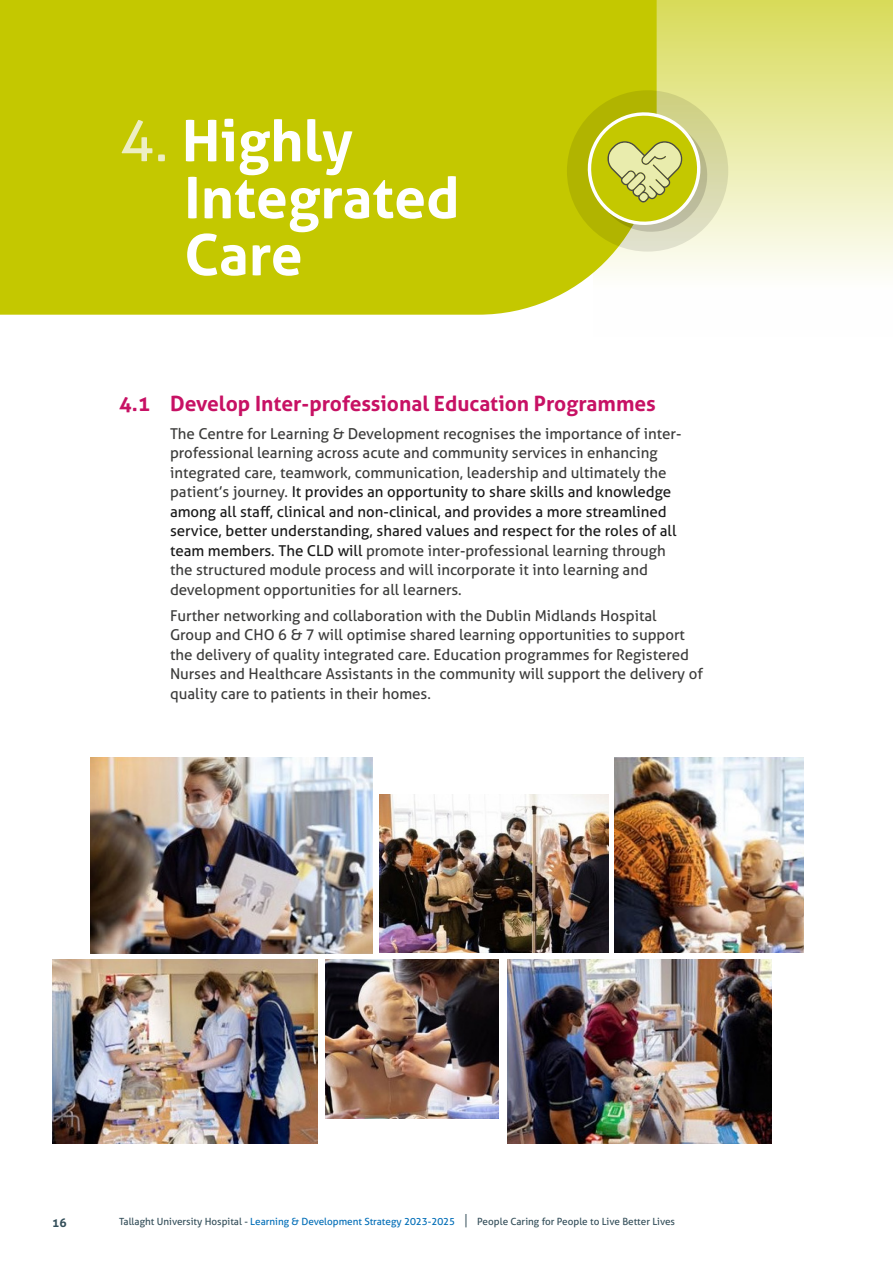
<style>
.page{position:relative;width:893px;height:1263px;background:#fff}
.page>*{position:absolute;margin:0;border:0;box-sizing:border-box;transform-origin:0 0}
.t1{font:700 57px/57px "Aller";color:#fff}
.t2{font:700 21px "Aller";color:#c71164}
.t3{font:15px/19.5px "Aller";color:#3c3c3b}
.t4{font:700 12px "Aller";color:#334e59}
.t5{font:9.9px "Aller";color:#334e59}
.s1{font-weight:400;color:#edeec3}
.s2{color:#1a1a1a}
.s3{color:#006db7}
.s4{font-size:14.1px}
</style>
<div class="page">
<div style="left:593px;top:0;width:300px;height:337px;background:linear-gradient(to bottom,#d9db5b,#fff)"></div>
<div style="left:0;top:0;width:657px;height:315px;background:#c4c800"></div>
<svg style="left:567px;top:90px;width:161px;height:162px"></svg>
<svg style="left:583px;top:107px;width:124px;height:125px"></svg>
<img style="left:91px;top:757px;width:282px;height:196px">
<img style="left:380px;top:794px;width:228px;height:158px">
<img style="left:325px;top:959px;width:174px;height:159px">
<img style="left:507px;top:959px;width:265px;height:184px">
<img style="left:52px;top:959px;width:266px;height:185px">
<img style="left:614px;top:757px;width:189px;height:195px">
<h1 class="t1" style="left:184px;top:112px;width:277px;text-indent:-64px"><span class="s1">4.</span> Highly<br>Integrated<br>Care</h1>
<h2 class="t2" style="left:119px;top:390px;width:538px">4.1 Develop Inter-professional Education Programmes</h2>
<p class="t3" style="left:170px;top:424px;width:513px">The Centre for Learning &amp; Development recognises the importance of inter&shy;professional learning across acute and community services in enhancing integrated care, teamwork, communication, leadership and ultimately the patient’s journey. <span class="s2">It provides an opportunity to share skills and knowledge among all staff, clinical and non-clinical, and provides a more streamlined service, better understanding, shared values and respect for the roles of all team members. The CLD will</span> promote inter-professional learning through the structured module process and will incorporate it into learning and development opportunities for all learners.</p>
<p class="t3" style="left:170px;top:606px;width:534px">Further networking and collaboration with the Dublin Midlands Hospital<br>Group and CHO 6 &amp; 7 will optimise shared learning opportunities to support the delivery of quality integrated care. Education programmes for Registered Nurses and Healthcare Assistants in the community will support the delivery of quality care to patients in their homes.</p>
<p class="t4" style="left:52px;top:1215px;width:16px">16</p>
<p class="t5" style="left:119px;top:1216px;width:557px">Tallaght University Hospital - <span class="s3">Learning &amp; Development Strategy 2023-2025</span> <span class="s4">|</span> People Caring for People to Live Better Lives</p>
</div>
